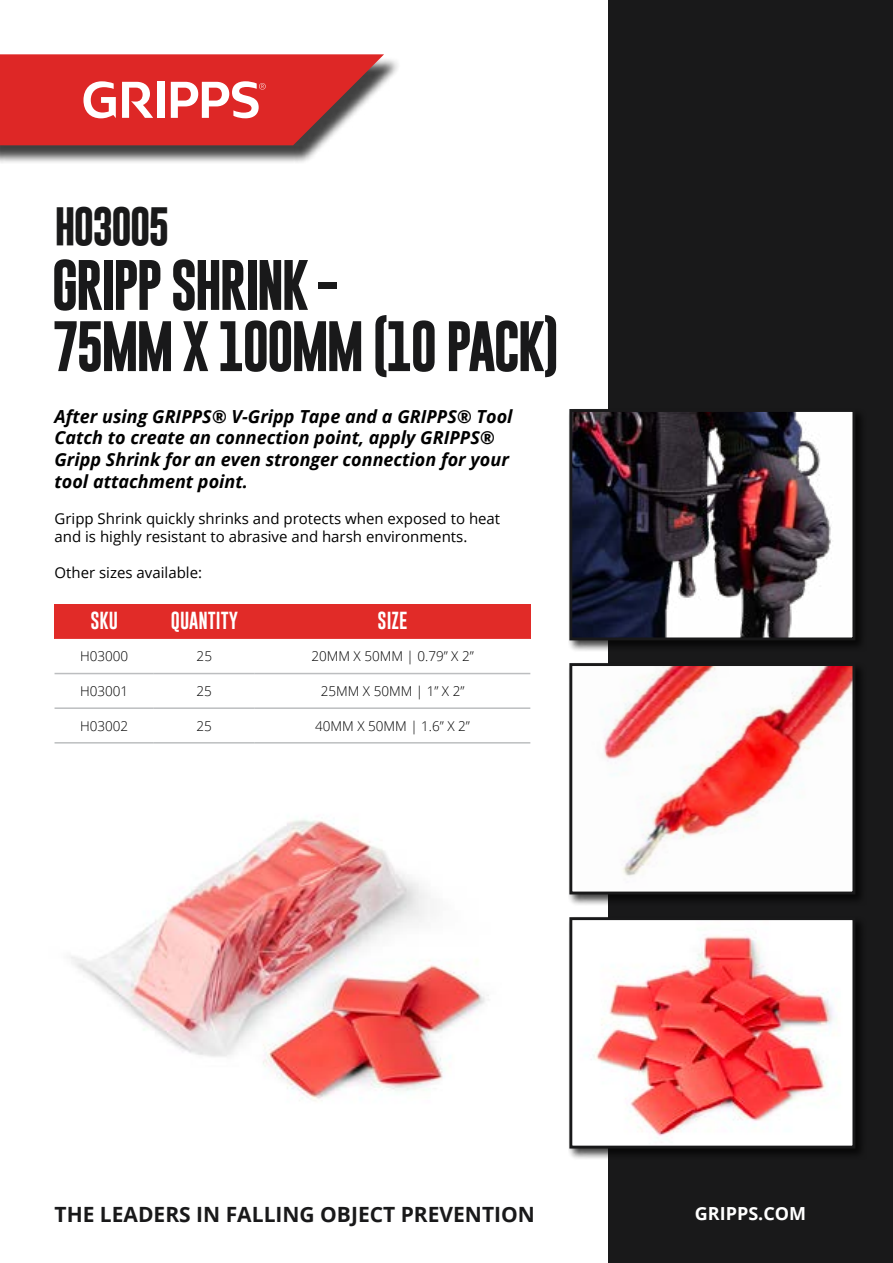
<style>
.page{position:relative;width:893px;height:1263px;background:#fff}
.page>*{position:absolute;margin:0;border:0;box-sizing:border-box;transform-origin:0 0}
.t1{font:700 51px/61.2px "Gobold";letter-spacing:-.06em;color:#19191a}
.t2{font:700 39px "Gobold";letter-spacing:-.06em;color:#19191a}
.t3{font:700 21px "Open Sans";color:#19191a}
.t4{font:italic 700 18px/21.6px "Open Sans";color:#000}
.t5{font:18px "Gobold";color:#fff}
.t6{font:700 18px "Open Sans";color:#fff}
.t7{font:15px/18px "Open Sans";color:#000}
.t8{font:300 13.5px "Open Sans";color:#000}
</style>
<div class="page">
<div style="left:608px;top:0;width:285px;height:1263px;background:#19191a"></div>
<div style="left:0;top:57px;width:401px;height:108px;background:#000;opacity:.75"></div>
<svg style="left:0;top:54px;width:384px;height:91px;background:#db4949"></svg>
<div style="left:568px;top:916px;width:299px;height:245px;background:#000;opacity:.75"></div>
<div style="left:571px;top:919px;width:283px;height:228px;background:#fff"></div>
<img style="left:594px;top:935px;width:242px;height:205px">
<div style="left:569px;top:917px;width:286px;height:231px;border:3px solid #19191a"></div>
<div style="left:568px;top:408px;width:299px;height:244px;background:#000;opacity:.75"></div>
<img style="left:573px;top:413px;width:278px;height:223px">
<div style="left:569px;top:409px;width:286px;height:231px;border:3px solid #19191a"></div>
<div style="left:568px;top:662px;width:299px;height:245px;background:#000;opacity:.75"></div>
<img style="left:573px;top:667px;width:278px;height:223px">
<div style="left:569px;top:663px;width:286px;height:231px;border:3px solid #19191a"></div>
<img style="left:70px;top:819px;width:419px;height:282px">
<div style="left:55px;top:604px;width:99px;height:35px;background:#e12b28"></div>
<div style="left:154px;top:604px;width:101px;height:35px;background:#e12b28"></div>
<div style="left:255px;top:604px;width:275px;height:35px;background:#e12b28"></div>
<svg style="left:55px;top:672px;width:475px;height:3px"></svg>
<hr style="left:55px;top:673px;width:99px;height:1px;background:#bcbec0">
<hr style="left:154px;top:673px;width:101px;height:1px;background:#bcbec0">
<hr style="left:255px;top:673px;width:275px;height:1px;background:#bcbec0">
<hr style="left:55px;top:707px;width:99px;height:2px;background:#bcbec0">
<hr style="left:154px;top:707px;width:101px;height:2px;background:#bcbec0">
<hr style="left:255px;top:707px;width:275px;height:2px;background:#bcbec0">
<hr style="left:55px;top:742px;width:99px;height:1px;background:#bcbec0">
<hr style="left:154px;top:742px;width:101px;height:1px;background:#bcbec0">
<hr style="left:255px;top:742px;width:275px;height:1px;background:#bcbec0">
<h2 class="t2" style="left:55px;top:200px;width:117px">H03005</h2>
<h1 class="t1" style="left:52px;top:255px;width:509px">GRIPP SHRINK -<br>75MM X 100MM (10 PACK)</h1>
<p class="t4" style="left:55px;top:405px;width:460px">After using GRIPPS® V-Gripp Tape and a GRIPPS® Tool Catch to create an connection point, apply GRIPPS® Gripp Shrink for an even stronger connection for your tool attachment point.</p>
<p class="t7" style="left:55px;top:509px;width:447px">Gripp Shrink quickly shrinks and protects when exposed to heat and is highly resistant to abrasive and harsh environments.</p>
<p class="t7" style="left:55px;top:563px;width:149px">Other sizes available:</p>
<p class="t5" style="left:90px;top:609px;width:29px">SKU</p>
<p class="t5" style="left:171px;top:609px;width:69px">QUANTITY</p>
<p class="t5" style="left:378px;top:609px;width:31px">SIZE</p>
<p class="t8" style="left:80px;top:647px;width:50px">H03000</p>
<p class="t8" style="left:197px;top:647px;width:17px">25</p>
<p class="t8" style="left:311px;top:647px;width:164px">20MM X 50MM | 0.79” X 2”</p>
<p class="t8" style="left:80px;top:682px;width:50px">H03001</p>
<p class="t8" style="left:197px;top:682px;width:17px">25</p>
<p class="t8" style="left:321px;top:682px;width:145px">25MM X 50MM | 1” X 2”</p>
<p class="t8" style="left:80px;top:716px;width:50px">H03002</p>
<p class="t8" style="left:197px;top:716px;width:17px">25</p>
<p class="t8" style="left:315px;top:716px;width:156px">40MM X 50MM | 1.6” X 2”</p>
<p class="t3" style="left:55px;top:1200px;width:482px">THE LEADERS IN FALLING OBJECT PREVENTION</p>
<p class="t6" style="left:695px;top:1201px;width:113px">GRIPPS.COM</p>
</div>
